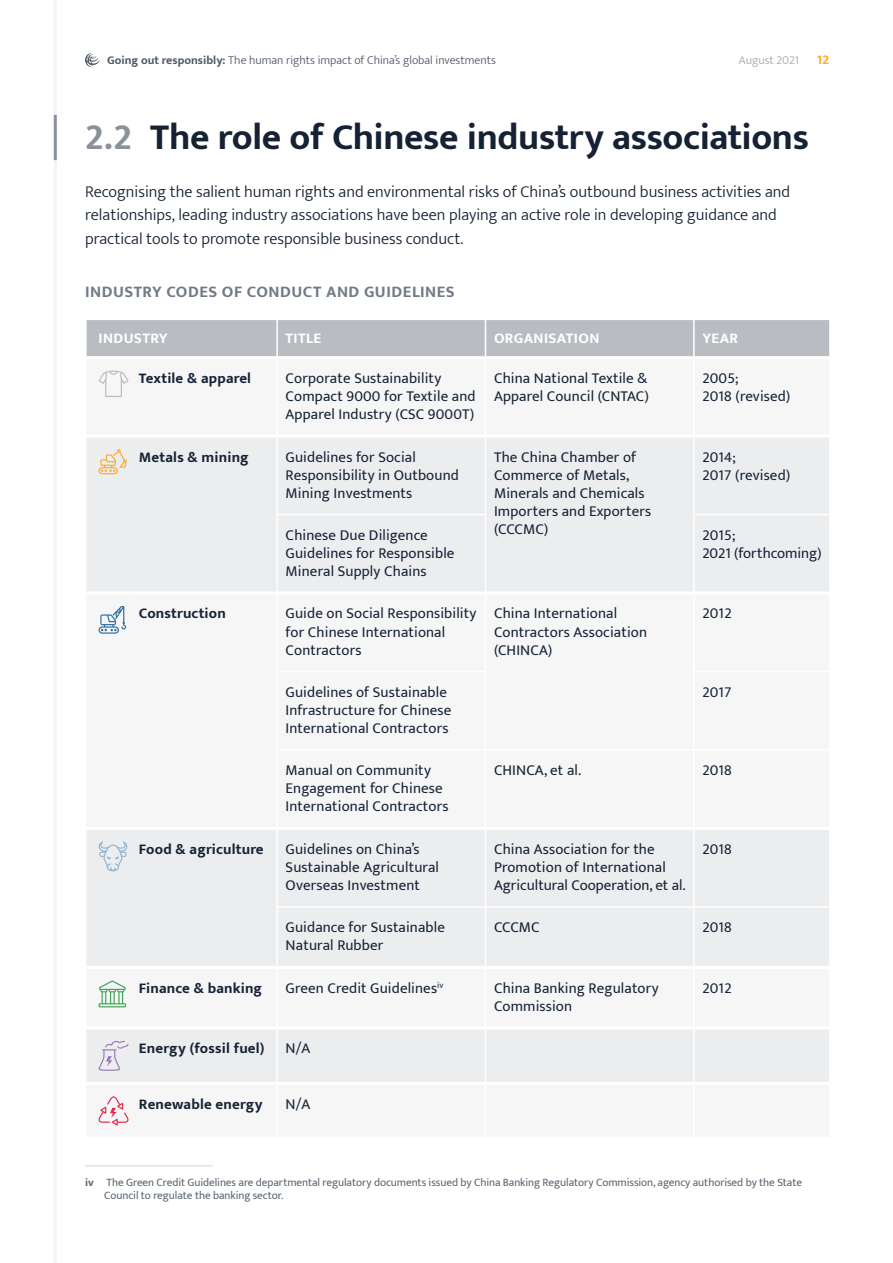
<style>
.page{position:relative;width:893px;height:1263px;background:#fff}
.page>*{position:absolute;margin:0;border:0;box-sizing:border-box;transform-origin:0 0}
.Medium_title{font:700 37.5px "Mukta";letter-spacing:-.01em;color:#152234}
.Body{font:300 16.5px/23.1px "Mukta";color:#152234}
.Subtitle{font:700 16.5px "Mukta";letter-spacing:.03em;color:#727a85}
.Table_Text{font:15px/18px "Mukta";letter-spacing:.01em;color:#162336}
.Table_Text-2{font:700 15px "Mukta";letter-spacing:.01em;color:#162336}
.Table_Text-3{font:700 15px "Mukta";letter-spacing:.025em;color:#fff}
.t1{font:700 13.5px "Mukta";color:#ffaa23}
.t2{font:300 12px "Mukta";color:#505967}
.t3{font:300 12px "Mukta";color:#a1a7ae}
.Endnotes{font:11.25px/13.5px "Mukta";letter-spacing:-.005em;color:#5b6471}
.s1{font-weight:700}
.s2{color:#8a919a}
</style>
<div class="page">
<hr style="left:54px;top:0;width:3px;height:1263px;background:#f3f4f5">
<svg style="left:85px;top:53px;width:15px;height:14px"></svg>
<hr style="left:54px;top:115px;width:3px;height:45px;background:#8a919a">
<div style="left:87px;top:320px;width:742px;height:36px;background:#b9bdc2"></div>
<svg style="left:87px;top:438px;width:742px;height:644px;fill:#ecedef"></svg>
<hr style="left:276px;top:320px;width:2px;height:36px;background:#fff">
<hr style="left:485px;top:320px;width:1px;height:36px;background:#fff">
<hr style="left:693px;top:320px;width:2px;height:36px;background:#fff">
<hr style="left:276px;top:438px;width:2px;height:76px;background:#fff">
<hr style="left:485px;top:438px;width:1px;height:76px;background:#fff">
<hr style="left:693px;top:438px;width:2px;height:76px;background:#fff">
<hr style="left:276px;top:514px;width:210px;height:1px;background:#fff">
<hr style="left:276px;top:515px;width:2px;height:76px;background:#fff">
<hr style="left:485px;top:515px;width:1px;height:76px;background:#fff">
<hr style="left:693px;top:514px;width:138px;height:1px;background:#fff">
<hr style="left:693px;top:515px;width:2px;height:76px;background:#fff">
<hr style="left:276px;top:594px;width:2px;height:77px;background:#fff">
<hr style="left:485px;top:594px;width:1px;height:77px;background:#fff">
<hr style="left:693px;top:594px;width:2px;height:77px;background:#fff">
<hr style="left:276px;top:671px;width:210px;height:1px;background:#fff">
<hr style="left:276px;top:672px;width:2px;height:77px;background:#fff">
<hr style="left:485px;top:672px;width:1px;height:77px;background:#fff">
<hr style="left:693px;top:671px;width:138px;height:1px;background:#fff">
<hr style="left:693px;top:672px;width:2px;height:77px;background:#fff">
<hr style="left:276px;top:749px;width:209px;height:2px;background:#fff">
<hr style="left:276px;top:751px;width:2px;height:76px;background:#fff">
<hr style="left:485px;top:749px;width:209px;height:2px;background:#fff">
<hr style="left:485px;top:751px;width:1px;height:76px;background:#fff">
<hr style="left:694px;top:749px;width:137px;height:2px;background:#fff">
<hr style="left:693px;top:751px;width:2px;height:76px;background:#fff">
<hr style="left:276px;top:830px;width:2px;height:76px;background:#fff">
<hr style="left:485px;top:830px;width:1px;height:76px;background:#fff">
<hr style="left:693px;top:830px;width:2px;height:76px;background:#fff">
<hr style="left:276px;top:906px;width:209px;height:2px;background:#fff">
<hr style="left:276px;top:908px;width:2px;height:58px;background:#fff">
<hr style="left:485px;top:906px;width:209px;height:2px;background:#fff">
<hr style="left:485px;top:908px;width:1px;height:58px;background:#fff">
<hr style="left:694px;top:906px;width:137px;height:2px;background:#fff">
<hr style="left:693px;top:908px;width:2px;height:58px;background:#fff">
<hr style="left:276px;top:969px;width:2px;height:57px;background:#fff">
<hr style="left:485px;top:969px;width:1px;height:57px;background:#fff">
<hr style="left:693px;top:969px;width:2px;height:57px;background:#fff">
<hr style="left:276px;top:1029px;width:2px;height:53px;background:#fff">
<hr style="left:485px;top:1029px;width:1px;height:53px;background:#fff">
<hr style="left:693px;top:1029px;width:2px;height:53px;background:#fff">
<hr style="left:87px;top:591px;width:41px;height:3px;background:#fff">
<hr style="left:128px;top:591px;width:149px;height:3px;background:#fff">
<hr style="left:87px;top:827px;width:41px;height:3px;background:#fff">
<hr style="left:128px;top:827px;width:149px;height:3px;background:#fff">
<hr style="left:277px;top:591px;width:208px;height:3px;background:#fff">
<hr style="left:485px;top:591px;width:209px;height:3px;background:#fff">
<hr style="left:694px;top:591px;width:135px;height:3px;background:#fff">
<hr style="left:277px;top:827px;width:208px;height:3px;background:#fff">
<hr style="left:485px;top:827px;width:209px;height:3px;background:#fff">
<hr style="left:694px;top:827px;width:135px;height:3px;background:#fff">
<hr style="left:87px;top:966px;width:41px;height:3px;background:#fff">
<hr style="left:128px;top:966px;width:149px;height:3px;background:#fff">
<hr style="left:277px;top:966px;width:208px;height:3px;background:#fff">
<hr style="left:485px;top:966px;width:209px;height:3px;background:#fff">
<hr style="left:694px;top:966px;width:135px;height:3px;background:#fff">
<hr style="left:87px;top:1026px;width:41px;height:3px;background:#fff">
<hr style="left:128px;top:1026px;width:149px;height:3px;background:#fff">
<hr style="left:277px;top:1026px;width:208px;height:3px;background:#fff">
<hr style="left:485px;top:1026px;width:209px;height:3px;background:#fff">
<hr style="left:694px;top:1026px;width:135px;height:3px;background:#fff">
<svg style="left:98px;top:371px;width:31px;height:26px"></svg>
<svg style="left:99px;top:449px;width:28px;height:25px"></svg>
<svg style="left:99px;top:606px;width:27px;height:28px"></svg>
<svg style="left:99px;top:841px;width:28px;height:30px"></svg>
<svg style="left:99px;top:980px;width:27px;height:27px"></svg>
<svg style="left:99px;top:1041px;width:30px;height:30px"></svg>
<svg style="left:98px;top:1096px;width:31px;height:30px"></svg>
<hr style="left:85px;top:1165px;width:128px;height:1px;background:#d0d3d6">
<p class="t2" style="left:107px;top:53px;width:390px"><span class="s1">Going out responsibly:</span> The human rights impact of China’s global investments</p>
<p class="t3" style="left:739px;top:53px;width:62px">August 2021</p>
<p class="t1" style="left:817px;top:51px;width:14px">12</p>
<p class="Medium_title" style="left:85px;top:114px;width:725px"><span class="s2">2.2</span> The role of Chinese industry associations</p>
<p class="Body" style="left:85px;top:180px;width:707px">Recognising the salient human rights and environmental risks of China’s outbound business activities and relationships, leading industry associations have been playing an active role in developing guidance and practical tools to promote responsible business conduct.</p>
<p class="Subtitle" style="left:85px;top:282px;width:371px">INDUSTRY CODES OF CONDUCT AND GUIDELINES</p>
<p class="Table_Text-3" style="left:99px;top:329px;width:71px">INDUSTRY</p>
<p class="Table_Text-3" style="left:286px;top:329px;width:37px">TITLE</p>
<p class="Table_Text-3" style="left:494px;top:329px;width:107px">ORGANISATION</p>
<p class="Table_Text-3" style="left:702px;top:329px;width:37px">YEAR</p>
<p class="Table_Text-2" style="left:139px;top:369px;width:114px">Textile &amp; apparel</p>
<p class="Table_Text" style="left:286px;top:369px;width:191px">Corporate Sustainability<br>Compact 9000 for Textile and<br>Apparel Industry (CSC 9000T)</p>
<p class="Table_Text" style="left:494px;top:369px;width:156px">China National Textile &amp;<br>Apparel Council (CNTAC)</p>
<p class="Table_Text" style="left:702px;top:369px;width:90px">2005;<br>2018 (revised)</p>
<p class="Table_Text-2" style="left:139px;top:448px;width:111px">Metals &amp; mining</p>
<p class="Table_Text" style="left:286px;top:447px;width:175px">Guidelines for Social<br>Responsibility in Outbound<br>Mining Investments</p>
<p class="Table_Text" style="left:494px;top:447px;width:159px">The China Chamber of<br>Commerce of Metals,<br>Minerals and Chemicals<br>Importers and Exporters (CCCMC)</p>
<p class="Table_Text" style="left:702px;top:447px;width:89px">2014;<br>2017 (revised)</p>
<p class="Table_Text" style="left:286px;top:526px;width:170px">Chinese Due Diligence<br>Guidelines for Responsible<br>Mineral Supply Chains</p>
<p class="Table_Text" style="left:702px;top:526px;width:121px">2015;<br>2021 (forthcoming)</p>
<p class="Table_Text-2" style="left:139px;top:604px;width:88px">Construction</p>
<p class="Table_Text" style="left:286px;top:604px;width:192px">Guide on Social Responsibility for Chinese International<br>Contractors</p>
<p class="Table_Text" style="left:494px;top:604px;width:155px">China International<br>Contractors Association (CHINCA)</p>
<p class="Table_Text" style="left:702px;top:604px;width:31px">2012</p>
<p class="Table_Text" style="left:286px;top:683px;width:167px">Guidelines of Sustainable<br>Infrastructure for Chinese<br>International Contractors</p>
<p class="Table_Text" style="left:702px;top:683px;width:31px">2017</p>
<p class="Table_Text" style="left:286px;top:761px;width:164px">Manual on Community<br>Engagement for Chinese<br>International Contractors</p>
<p class="Table_Text" style="left:494px;top:761px;width:89px">CHINCA, et al.</p>
<p class="Table_Text" style="left:702px;top:761px;width:31px">2018</p>
<p class="Table_Text-2" style="left:139px;top:840px;width:126px">Food &amp; agriculture</p>
<p class="Table_Text" style="left:286px;top:840px;width:155px">Guidelines on China’s<br>Sustainable Agricultural<br>Overseas Investment</p>
<p class="Table_Text" style="left:494px;top:840px;width:193px">China Association for the<br>Promotion of International<br>Agricultural Cooperation, et al.</p>
<p class="Table_Text" style="left:702px;top:840px;width:31px">2018</p>
<p class="Table_Text" style="left:286px;top:918px;width:161px">Guidance for Sustainable<br>Natural Rubber</p>
<p class="Table_Text" style="left:494px;top:918px;width:47px">CCCMC</p>
<p class="Table_Text" style="left:702px;top:918px;width:31px">2018</p>
<p class="Table_Text-2" style="left:139px;top:979px;width:125px">Finance &amp; banking</p>
<p class="Table_Text" style="left:286px;top:979px;width:159px">Green Credit Guidelines<sup>iv</sup></p>
<p class="Table_Text" style="left:494px;top:979px;width:166px">China Banking Regulatory<br>Commission</p>
<p class="Table_Text" style="left:702px;top:979px;width:31px">2012</p>
<p class="Table_Text-2" style="left:139px;top:1039px;width:127px">Energy (fossil fuel)</p>
<p class="Table_Text" style="left:286px;top:1039px;width:26px">N/A</p>
<p class="Table_Text-2" style="left:139px;top:1095px;width:125px">Renewable energy</p>
<p class="Table_Text" style="left:286px;top:1095px;width:26px">N/A</p>
<p class="Endnotes" style="left:104px;top:1175px;width:699px;text-indent:-19px"><span class="s1">iv</span> The Green Credit Guidelines are departmental regulatory documents issued by China Banking Regulatory Commission, agency authorised by the State<br>Council to regulate the banking sector.</p>
</div>
